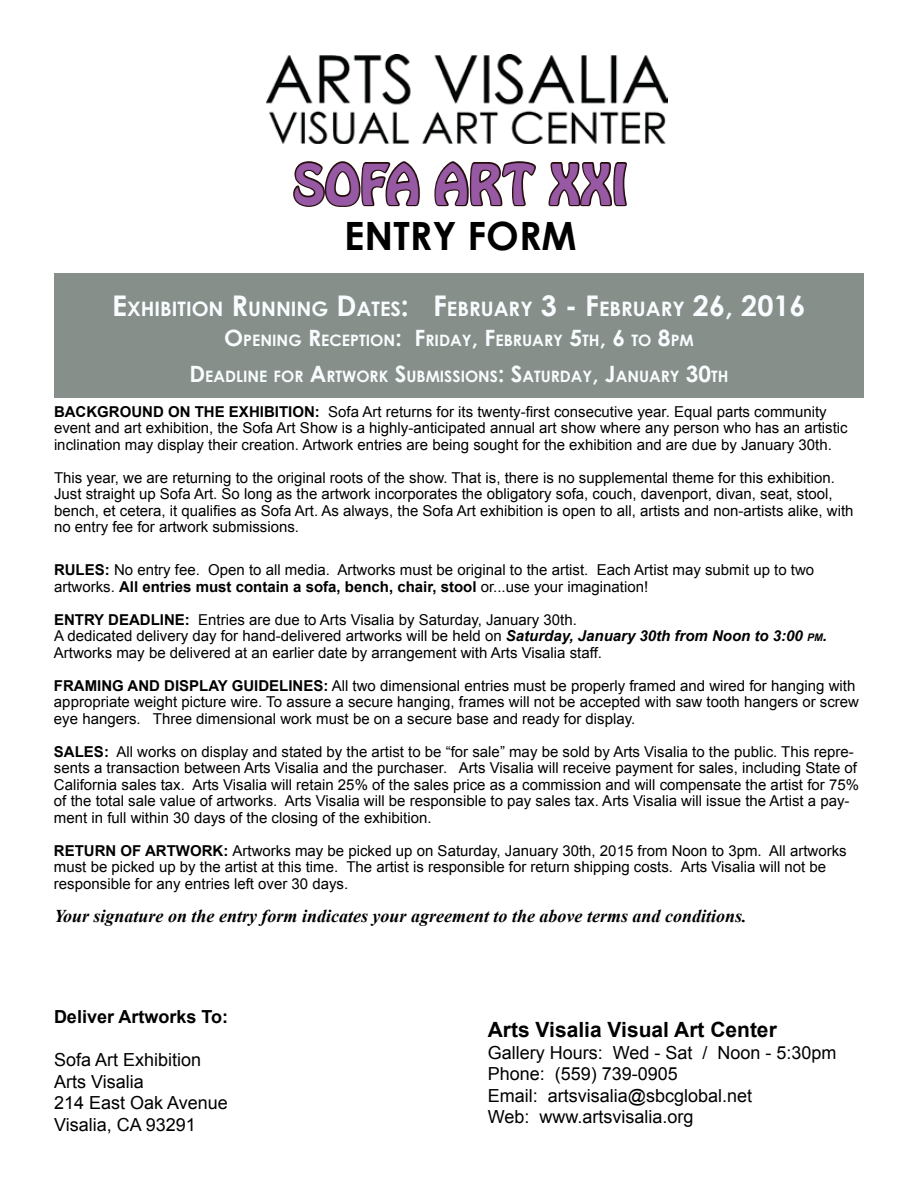
<style>
.page{position:relative;width:918px;height:1188px;background:#fff}
.page>*{position:absolute;margin:0;border:0;box-sizing:border-box;transform-origin:0 0}
.t1{font:49.5px "Hobo Std";color:#9759a4}
.t2{font:700 39px "Century Gothic";color:#000}
.t3{font:700 21px "Arial";color:#000}
.t4{font:700 19.95px "Century Gothic";color:#fafdff}
.t5{font:18px/21.6px "Arial";color:#000}
.t6{font:italic 700 18px "Times New Roman";color:#000}
.t7{font:700 18px "Arial";color:#000}
.t8{font:700 15.75px "Century Gothic";color:#fafdff}
.t9{font:15px/16.5px "Arial";color:#000}
.s1{font-size:28.5px}
.s2{font-size:22.5px}
.s3{font-weight:700}
.s4{font-weight:700;font-style:italic}
.s5{font-weight:700;font-style:italic;font-size:10.5px}
</style>
<div class="page">
<div style="left:54px;top:274px;width:810px;height:124px;background:#868f8a"></div>
<svg style="left:293px;top:161px;width:127px;height:46px"></svg>
<svg style="left:434px;top:161px;width:102px;height:46px"></svg>
<svg style="left:548px;top:162px;width:79px;height:45px"></svg>
<img style="left:266px;top:54px;width:402px;height:90px">
<h1 class="t1" style="left:293px;top:150px;width:336px">SOFA ART XXI</h1>
<h2 class="t2" style="left:344px;top:206px;width:234px">ENTRY FORM</h2>
<h3 class="t4" style="left:112px;top:294px;width:695px"><span class="s1">E</span>XHIBITION <span class="s1">R</span>UNNING <span class="s1">D</span>ATES<span class="s1">: F</span>EBRUARY <span class="s1">3 - F</span>EBRUARY <span class="s1">26, 2016</span></h3>
<p class="t8" style="left:224px;top:328px;width:471px"><span class="s2">O</span>PENING <span class="s2">R</span>ECEPTION<span class="s2">: F</span>RIDAY<span class="s2">, F</span>EBRUARY <span class="s2">5</span>TH<span class="s2">, 6</span> TO <span class="s2">8</span>PM</p>
<p class="t8" style="left:189px;top:364px;width:541px"><span class="s2">D</span>EADLINE FOR <span class="s2">A</span>RTWORK <span class="s2">S</span>UBMISSIONS<span class="s2">: S</span>ATURDAY<span class="s2">, J</span>ANUARY <span class="s2">30</span>TH</p>
<p class="t9" style="left:54px;top:403px;width:795px"><span class="s3">BACKGROUND ON THE EXHIBITION:</span> Sofa Art returns for its twenty-first consecutive year. Equal parts community event and art exhibition, the Sofa Art Show is a highly-anticipated annual art show where any person who has an artistic inclination may display their creation. Artwork entries are being sought for the exhibition and are due by January 30th.</p>
<p class="t9" style="left:54px;top:469px;width:801px">This year, we are returning to the original roots of the show. That is, there is no supplemental theme for this exhibition.<br>Just straight up Sofa Art. So long as the artwork incorporates the obligatory sofa, couch, davenport, divan, seat, stool, bench, et cetera, it qualifies as Sofa Art. As always, the Sofa Art exhibition is open to all, artists and non-artists alike, with no entry fee for artwork submissions.</p>
<p class="t9" style="left:54px;top:562px;width:762px"><span class="s3">RULES:</span> No entry fee. Open to all media. Artworks must be original to the artist. Each Artist may submit up to two artworks. <span class="s3">All entries must contain a sofa, bench, chair, stool</span> or...use your imagination!</p>
<p class="t9" style="left:54px;top:611px;width:775px"><span class="s3">ENTRY DEADLINE:</span> Entries are due to Arts Visalia by Saturday, January 30th.<br>A dedicated delivery day for hand-delivered artworks will be held on <span class="s4">Saturday, January 30th from Noon to 3:00</span> <span class="s5">pm</span><span class="s4">.<br></span>Artworks may be delivered at an earlier date by arrangement with Arts Visalia staff.</p>
<p class="t9" style="left:54px;top:677px;width:807px"><span class="s3">FRAMING AND DISPLAY GUIDELINES:</span> All two dimensional entries must be properly framed and wired for hanging with appropriate weight picture wire. To assure a secure hanging, frames will not be accepted with saw tooth hangers or screw eye hangers. Three dimensional work must be on a secure base and ready for display.</p>
<p class="t9" style="left:54px;top:743px;width:807px"><span class="s3">SALES:</span> All works on display and stated by the artist to be “for sale” may be sold by Arts Visalia to the public. This repre&shy;sents a transaction between Arts Visalia and the purchaser. Arts Visalia will receive payment for sales, including State of California sales tax. Arts Visalia will retain 25% of the sales price as a commission and will compensate the artist for 75% of the total sale value of artworks. Arts Visalia will be responsible to pay sales tax. Arts Visalia will issue the Artist a pay&shy;ment in full within 30 days of the closing of the exhibition.</p>
<p class="t9" style="left:54px;top:842px;width:794px"><span class="s3">RETURN OF ARTWORK:</span> Artworks may be picked up on Saturday, January 30th, 2015 from Noon to 3pm. All artworks must be picked up by the artist at this time. The artist is responsible for return shipping costs. Arts Visalia will not be responsible for any entries left over 30 days.</p>
<p class="t6" style="left:54px;top:903px;width:694px">Your signature on the entry form indicates your agreement to the above terms and conditions.</p>
<p class="t7" style="left:54px;top:1005px;width:176px">Deliver Artworks To:</p>
<p class="t5" style="left:54px;top:1049px;width:175px">Sofa Art Exhibition<br>Arts Visalia<br>214 East Oak Avenue<br>Visalia, CA 93291</p>
<h3 class="t3" style="left:488px;top:1016px;width:291px">Arts Visalia Visual Art Center</h3>
<p class="t5" style="left:488px;top:1042px;width:350px">Gallery Hours: Wed - Sat / Noon - 5:30pm<br>Phone: (559) 739-0905<br>Email: artsvisalia@sbcglobal.net<br>Web: www.artsvisalia.org</p>
</div>
